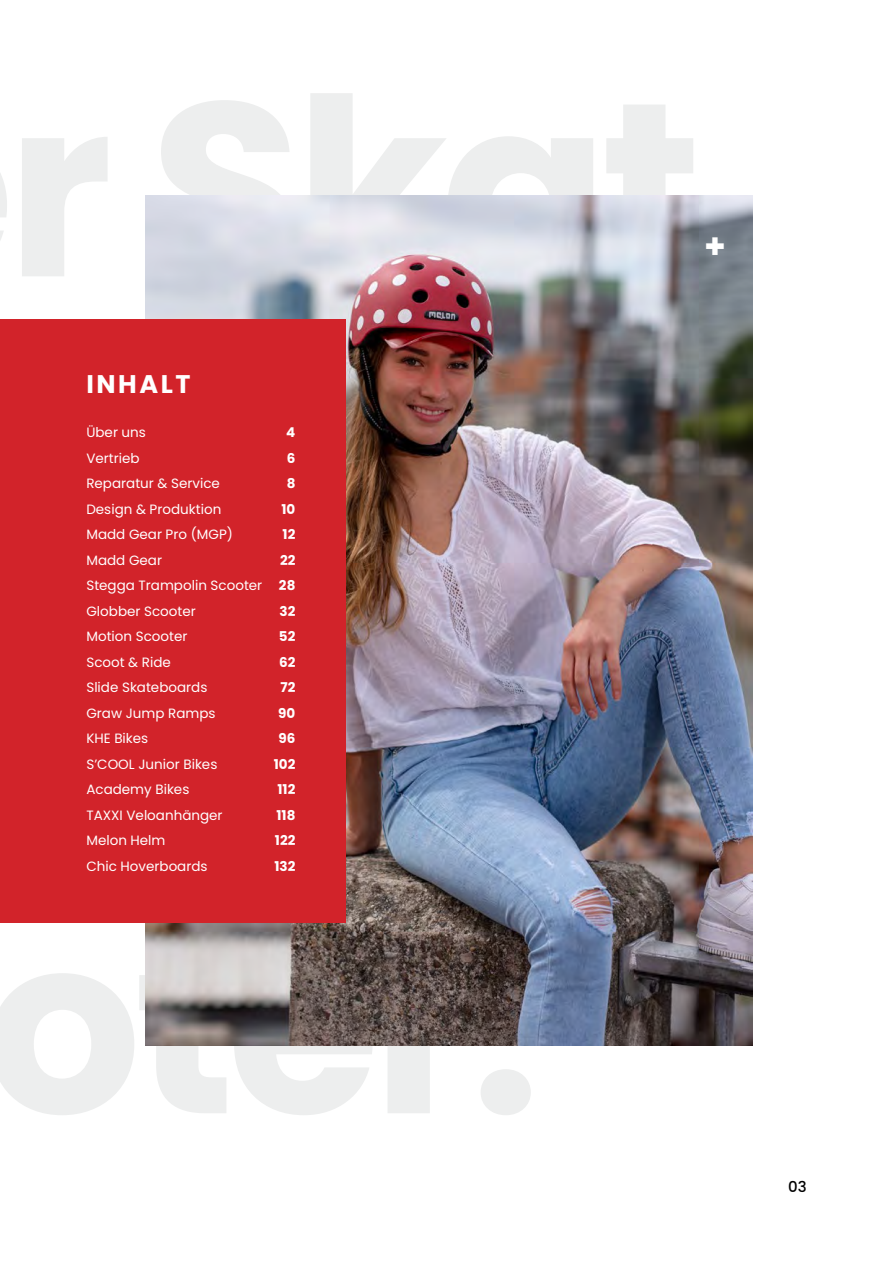
<style>
.page{position:relative;width:893px;height:1263px;background:#fff}
.page>*{position:absolute;margin:0;border:0;box-sizing:border-box;transform-origin:0 0}
.t1{font:700 34.5px "Poppins";color:#fff}
.t2{font:700 25.5px "Poppins";letter-spacing:.1em;color:#fff}
.t3{font:500 15px "Poppins";color:#000}
.t4{font:13.5px/25.5px "Poppins";color:#fff;text-align:justify}
.t5{font:700 13.5px "Poppins";color:#fff}
.s1{font-weight:700}
</style>
<div class="page">
<img style="left:145px;top:196px;width:607px;height:849px">
<div style="left:0;top:319px;width:346px;height:603px;background:#d2232a"></div>
<h2 class="t2" style="left:86px;top:369px;width:106px">INHALT</h2>
<p class="t4" style="left:86px;top:420px;width:61px">Über uns</p>
<p class="t5" style="left:286px;top:424px;width:11px">4</p>
<p class="t4" style="left:86px;top:445px;width:55px">Vertrieb</p>
<p class="t5" style="left:287px;top:450px;width:10px">6</p>
<p class="t4" style="left:86px;top:471px;width:135px">Reparatur &amp; Service</p>
<p class="t5" style="left:287px;top:475px;width:10px">8</p>
<p class="t4" style="left:86px;top:496px;width:136px">Design &amp; Produktion</p>
<p class="t5" style="left:282px;top:501px;width:15px">10</p>
<p class="t4" style="left:86px;top:522px;width:148px">Madd Gear Pro (MGP)</p>
<p class="t5" style="left:283px;top:527px;width:14px">12</p>
<p class="t4" style="left:86px;top:547px;width:77px">Madd Gear</p>
<p class="t4" style="left:86px;top:547px;width:210px;text-indent:194px"><span class="s1">22<br></span>Stegga Trampolin Scooter <span class="s1">28<br></span>Globber Scooter</p>
<p class="t5" style="left:280px;top:603px;width:17px">32</p>
<p class="t4" style="left:86px;top:624px;width:103px">Motion Scooter</p>
<p class="t5" style="left:279px;top:629px;width:18px">52</p>
<p class="t4" style="left:86px;top:649px;width:86px">Scoot &amp; Ride</p>
<p class="t5" style="left:279px;top:654px;width:18px">62</p>
<p class="t4" style="left:86px;top:675px;width:123px">Slide Skateboards</p>
<p class="t5" style="left:280px;top:680px;width:16px">72</p>
<p class="t4" style="left:86px;top:700px;width:131px">Graw Jump Ramps</p>
<p class="t5" style="left:278px;top:705px;width:19px">90</p>
<p class="t4" style="left:86px;top:726px;width:63px">KHE Bikes</p>
<p class="t5" style="left:278px;top:731px;width:18px">96</p>
<p class="t4" style="left:86px;top:751px;width:132px">S’COOL Junior Bikes</p>
<p class="t5" style="left:274px;top:756px;width:23px">102</p>
<p class="t4" style="left:86px;top:777px;width:104px">Academy Bikes</p>
<p class="t5" style="left:278px;top:782px;width:19px">112</p>
<p class="t4" style="left:86px;top:802px;width:138px">TAXXI Veloanhänger</p>
<p class="t5" style="left:276px;top:807px;width:20px">118</p>
<p class="t4" style="left:86px;top:828px;width:81px">Melon Helm</p>
<p class="t5" style="left:275px;top:833px;width:22px">122</p>
<p class="t4" style="left:86px;top:853px;width:123px">Chic Hoverboards</p>
<p class="t5" style="left:274px;top:858px;width:22px">132</p>
<h1 class="t1" style="left:695px;top:257px;width:23px;rotate:-90deg">+</h1>
<p class="t3" style="left:788px;top:1178px;width:20px">03</p>
</div>
